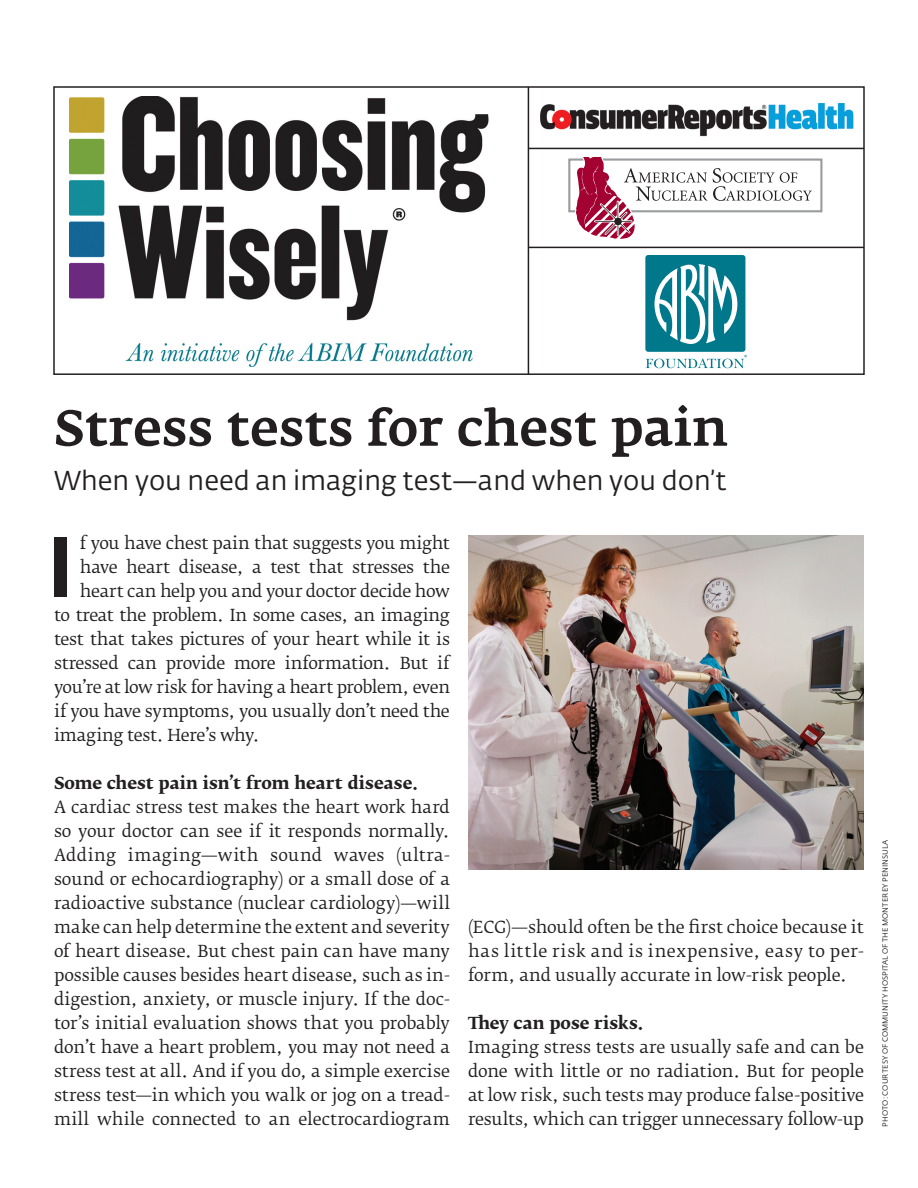
<style>
.page{position:relative;width:918px;height:1188px;background:#fff}
.page>*{position:absolute;margin:0;border:0;box-sizing:border-box;transform-origin:0 0}
.Drop_cap{font:700 84.45px "Fedra Sans Cond Alt Pro";color:#231f20}
.Head_1{font:500 50.25px "Fedra Serif A Std";color:#231f20}
.Deck{font:27px "Fedra Sans Alt Pro";color:#231f20}
.Body_text{font:16.5px/24px "Fedra Serif B Std";color:#231f20;text-align:justify}
.Drop_cap-2{font:16.5px "Fedra Serif B Std";letter-spacing:-.02em;color:#231f20}
.Subhead{font:700 16.5px "Fedra Serif B Std";letter-spacing:.005em;color:#231f20}
.Box_text{font:7.5px "Fedra Sans Alt Pro";letter-spacing:.015em;color:#231f20}
.t1{font:600 7.5px "New Baskerville";color:#00788b}
</style>
<div class="page">
<img style="left:468px;top:535px;width:396px;height:334px">
<img style="left:70px;top:96px;width:419px;height:271px">
<div style="left:53px;top:86px;width:812px;height:289px;border:2px solid #231f20"></div>
<hr style="left:528px;top:87px;width:1px;height:288px;background:#231f20">
<hr style="left:528px;top:148px;width:336px;height:1px;background:#231f20">
<hr style="left:528px;top:247px;width:336px;height:1px;background:#231f20">
<img style="left:540px;top:103px;width:314px;height:34px">
<div style="left:645px;top:255px;width:100px;height:97px;background:#00788b;border-radius:3px"></div>
<svg style="left:655px;top:264px;width:82px;height:80px"></svg>
<svg style="left:646px;top:359px;width:98px;height:9px"></svg>
<div style="left:568px;top:159px;width:254px;height:53px;border:2px solid #999b9e"></div>
<svg style="left:571px;top:158px;width:241px;height:81px"></svg>
<p class="t1" style="left:744px;top:352px;width:5px">®</p>
<p class="Head_1" style="left:54px;top:396px;width:676px">Stress tests for chest pain</p>
<p class="Deck" style="left:54px;top:463px;width:674px">When you need an imaging test—and when you don’t</p>
<p class="Drop_cap" style="left:49px;top:516px;width:24px">I</p>
<p class="Drop_cap-2" style="left:80px;top:532px;width:372px">f you have chest pain that suggests you might</p>
<p class="Drop_cap-2" style="left:80px;top:556px;width:372px">have heart disease, a test that stresses the</p>
<p class="Drop_cap-2" style="left:80px;top:580px;width:372px">heart can help you and your doctor decide how</p>
<p class="Drop_cap-2" style="left:54px;top:604px;width:397px">to treat the problem. In some cases, an imaging</p>
<p class="Drop_cap-2" style="left:54px;top:628px;width:398px">test that takes pictures of your heart while it is</p>
<p class="Drop_cap-2" style="left:54px;top:652px;width:397px">stressed can provide more information. But if</p>
<p class="Drop_cap-2" style="left:54px;top:676px;width:397px">you’re at low risk for having a heart problem, even</p>
<p class="Drop_cap-2" style="left:54px;top:700px;width:397px">if you have symptoms, you usually don’t need the</p>
<p class="Drop_cap-2" style="left:54px;top:724px;width:207px">imaging test. Here’s why.</p>
<p class="Subhead" style="left:54px;top:771px;width:366px">Some chest pain isn’t from heart disease.</p>
<p class="Body_text" style="left:54px;top:795px;width:398px">A cardiac stress test makes the heart work hard so your doctor can see if it responds normally.<br>Adding imaging—with sound waves (ultra&shy;sound or echocardiography) or a small dose of a radioactive substance (nuclear cardiology)—will make can help determine the extent and severity of heart disease. But chest pain can have many possible causes besides heart disease, such as in&shy;digestion, anxiety, or muscle injury. If the doc&shy;tor’s initial evaluation shows that you probably don’t have a heart problem, you may not need a stress test at all. And if you do, a simple exercise stress test—in which you walk or jog on a tread&shy;mill while connected to an electrocardiogram</p>
<p class="Body_text" style="left:468px;top:915px;width:398px">(ECG)—should often be the first choice because it has little risk and is inexpensive, easy to per&shy;form, and usually accurate in low-risk people.</p>
<p class="Subhead" style="left:468px;top:1011px;width:177px">They can pose risks.</p>
<p class="Body_text" style="left:468px;top:1035px;width:398px">Imaging stress tests are usually safe and can be done with little or no radiation. But for people at low risk, such tests may produce false-positive results, which can trigger unnecessary follow-up</p>
<p class="Box_text" style="left:881px;top:1126px;width:288px;rotate:-90deg">PHOTO: COURTESY OF Commu nity Hospital of the Monterey Peninsula</p>
</div>
